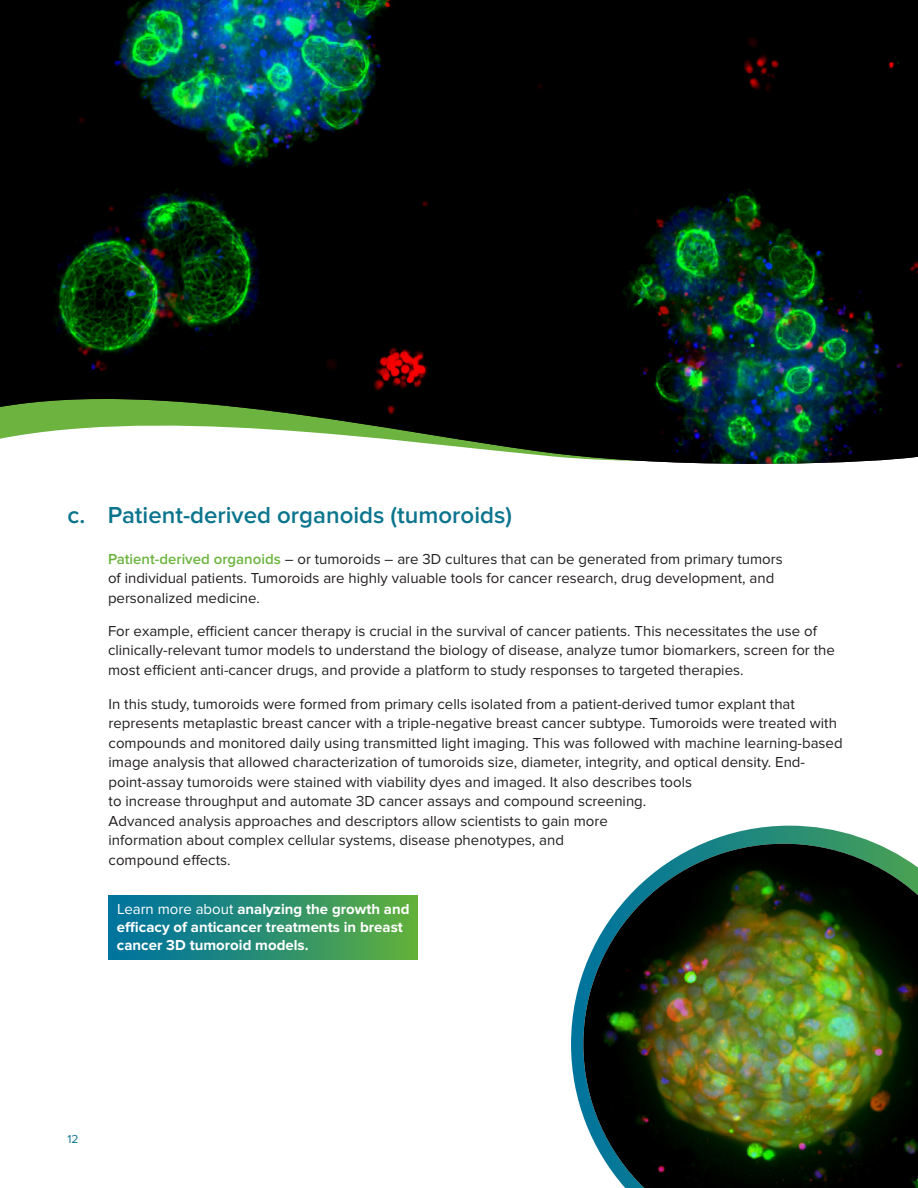
<style>
.page{position:relative;width:918px;height:1188px;background:#fff}
.page>*{position:absolute;margin:0;border:0;box-sizing:border-box;transform-origin:0 0}
.t1{font:600 24px "Proxima Nova";color:#0c758e}
.Sub-Title{font:15px/19.5px "Proxima Nova";color:#231f20}
.t2{font:700 15px/18px "Proxima Nova";color:#fff}
.t3{font:12px "Proxima Nova";color:#0c758e}
.s1{font-weight:600;color:#6cb43f}
.s2{font-weight:400}
</style>
<div class="page">
<svg style="left:571px;top:826px;width:306px;height:289px"></svg>
<img style="left:583px;top:844px;width:335px;height:344px">
<div style="left:108px;top:896px;width:310px;height:64px;background:linear-gradient(to right,#006fa5,#5eae3e)"></div>
<img style="left:0;top:0;width:918px;height:464px">
<p class="t1" style="left:68px;top:502px;width:446px">c. Patient-derived organoids (tumoroids)</p>
<p class="Sub-Title" style="left:108px;top:549px;width:676px"><span class="s1">Patient-derived organoids</span> – or tumoroids – are 3D cultures that can be generated from primary tumors of individual patients. Tumoroids are highly valuable tools for cancer research, drug development, and personalized medicine.</p>
<p class="Sub-Title" style="left:108px;top:621px;width:728px">For example, efficient cancer therapy is crucial in the survival of cancer patients. This necessitates the use of clinically-relevant tumor models to understand the biology of disease, analyze tumor biomarkers, screen for the most efficient anti-cancer drugs, and provide a platform to study responses to targeted therapies.</p>
<p class="Sub-Title" style="left:109px;top:694px;width:736px">In this study, tumoroids were formed from primary cells isolated from a patient-derived tumor explant that represents metaplastic breast cancer with a triple-negative breast cancer subtype. Tumoroids were treated with compounds and monitored daily using transmitted light imaging. This was followed with machine learning-based image analysis that allowed characterization of tumoroids size, diameter, integrity, and optical density. End&shy;point-assay tumoroids were stained with viability dyes and imaged. It also describes tools<br>to increase throughput and automate 3D cancer assays and compound screening.<br>Advanced analysis approaches and descriptors allow scientists to gain more<br>information about complex cellular systems, disease phenotypes, and<br>compound effects.</p>
<p class="t2" style="left:117px;top:901px;width:294px"><span class="s2">Learn more about</span> analyzing the growth and efficacy of anticancer treatments in breast cancer 3D tumoroid models.</p>
<p class="t3" style="left:68px;top:1133px;width:13px">12</p>
</div>
